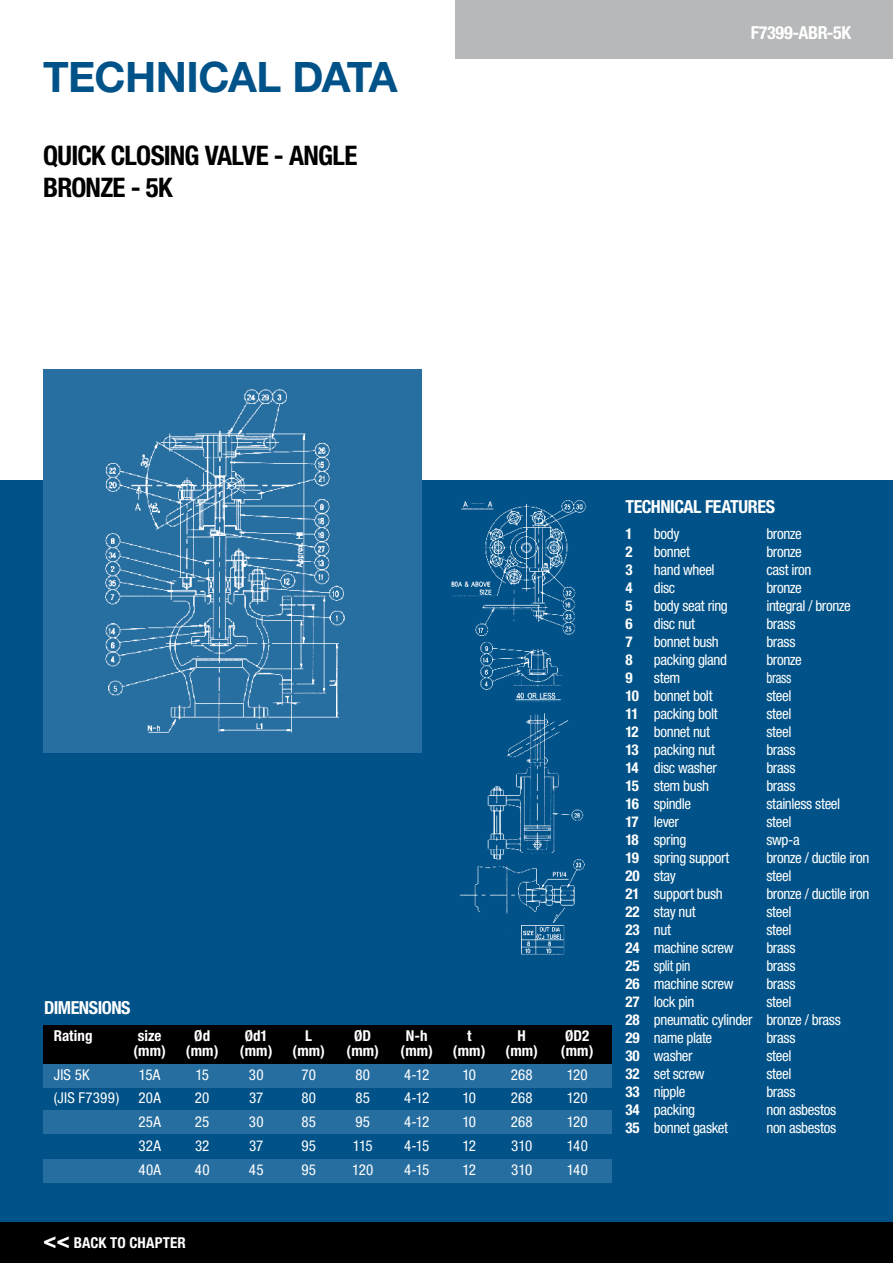
<style>
.page{position:relative;width:893px;height:1263px;background:#fff}
.page>*{position:absolute;margin:0;border:0;box-sizing:border-box;transform-origin:0 0}
.t1{font:700 42px "Helvetica Neue";letter-spacing:-.02em;color:#005288}
.t2{font:700 condensed 27px/32.4px "Helvetica Neue";letter-spacing:-.03em;color:#000}
.t3{font:700 condensed 18px "Helvetica Neue";letter-spacing:-.025em;color:#fff}
.t4{font:condensed 15px/18px "Helvetica Neue";letter-spacing:-.025em;color:#fff}
.t5{font:700 condensed 15px "Helvetica Neue";letter-spacing:.005em;color:#fff}
.t6{font:condensed 15px "Helvetica Neue";letter-spacing:-.025em;color:#fff;scale:.9 1}
.t7{font:condensed 15px "Helvetica Neue";letter-spacing:.015em;color:#fff}
.t8{font:condensed 15px "Helvetica Neue";letter-spacing:-.025em;color:#fff;scale:.86 1}
.s1{font-size:22.5px}
.s2{font-weight:700}
</style>
<div class="page">
<div style="left:0;top:480px;width:893px;height:780px;background:#005288"></div>
<div style="left:0;top:1222px;width:893px;height:41px;background:#000"></div>
<div style="left:456px;top:0;width:437px;height:59px;background:#b6b8ba"></div>
<div style="left:43px;top:1025px;width:569px;height:39px;background:#000"></div>
<div style="left:43px;top:1064px;width:569px;height:23px;background:#276ea0"></div>
<div style="left:43px;top:1110px;width:569px;height:23px;background:#276ea0"></div>
<div style="left:43px;top:1159px;width:569px;height:24px;background:#276ea0"></div>
<img style="left:43px;top:370px;width:378px;height:383px">
<img style="left:451px;top:500px;width:136px;height:455px">
<h1 class="t1" style="left:43px;top:51px;width:356px">TECHNICAL DATA</h1>
<h2 class="t2" style="left:43px;top:139px;width:261px">QUICK CLOSING VALVE - angle<br>BRONZE - 5K</h2>
<p class="t3" style="left:751px;top:22px;width:101px">F7399-ABR-5K</p>
<p class="t3" style="left:44px;top:997px;width:88px">DIMENSIONS</p>
<p class="t5" style="left:54px;top:1026px;width:40px">Rating</p>
<p class="t5" style="left:138px;top:1026px;width:25px">size</p>
<p class="t5" style="left:194px;top:1026px;width:17px">Ød</p>
<p class="t5" style="left:245px;top:1026px;width:25px">Ød1</p>
<p class="t5" style="left:305px;top:1026px;width:8px">L</p>
<p class="t5" style="left:354px;top:1026px;width:19px">ØD</p>
<p class="t5" style="left:406px;top:1026px;width:23px">N-h</p>
<p class="t5" style="left:467px;top:1026px;width:6px">t</p>
<p class="t5" style="left:518px;top:1026px;width:10px">H</p>
<p class="t5" style="left:565px;top:1026px;width:26px">ØD2</p>
<p class="t5" style="left:133px;top:1041px;width:87px">(mm) (mm)</p>
<p class="t5" style="left:240px;top:1041px;width:87px">(mm) (mm)</p>
<p class="t5" style="left:346px;top:1041px;width:88px">(mm) (mm)</p>
<p class="t5" style="left:453px;top:1041px;width:87px">(mm) (mm)</p>
<p class="t5" style="left:561px;top:1041px;width:34px">(mm)</p>
<p class="t4" style="left:54px;top:1065px;width:37px">JIS 5K</p>
<p class="t4" style="left:139px;top:1065px;width:23px">15A</p>
<p class="t4" style="left:195px;top:1065px;width:15px">15</p>
<p class="t4" style="left:249px;top:1065px;width:16px">30</p>
<p class="t4" style="left:302px;top:1065px;width:16px">70</p>
<p class="t4" style="left:355px;top:1065px;width:16px">80</p>
<p class="t4" style="left:404px;top:1065px;width:27px">4-12</p>
<p class="t4" style="left:462px;top:1065px;width:15px">10</p>
<p class="t4" style="left:511px;top:1065px;width:24px">268</p>
<p class="t4" style="left:567px;top:1065px;width:22px">120</p>
<p class="t7" style="left:54px;top:1089px;width:67px">(JIS F7399)</p>
<p class="t4" style="left:139px;top:1089px;width:24px">20A</p>
<p class="t4" style="left:195px;top:1089px;width:16px">20</p>
<p class="t4" style="left:249px;top:1089px;width:16px">37</p>
<p class="t4" style="left:301px;top:1089px;width:16px">80</p>
<p class="t4" style="left:355px;top:1089px;width:16px">85</p>
<p class="t4" style="left:404px;top:1089px;width:27px">4-12</p>
<p class="t4" style="left:462px;top:1089px;width:15px">10</p>
<p class="t4" style="left:511px;top:1089px;width:24px">268</p>
<p class="t4" style="left:567px;top:1089px;width:22px">120</p>
<p class="t4" style="left:139px;top:1113px;width:24px">25A</p>
<p class="t4" style="left:195px;top:1113px;width:16px">25</p>
<p class="t4" style="left:249px;top:1113px;width:16px">30</p>
<p class="t4" style="left:301px;top:1113px;width:16px">85</p>
<p class="t4" style="left:355px;top:1113px;width:16px">95</p>
<p class="t4" style="left:404px;top:1113px;width:27px">4-12</p>
<p class="t4" style="left:462px;top:1113px;width:15px">10</p>
<p class="t4" style="left:511px;top:1113px;width:24px">268</p>
<p class="t4" style="left:567px;top:1113px;width:22px">120</p>
<p class="t4" style="left:138px;top:1137px;width:24px">32A</p>
<p class="t4" style="left:195px;top:1137px;width:16px">32</p>
<p class="t4" style="left:249px;top:1137px;width:16px">37</p>
<p class="t4" style="left:301px;top:1137px;width:16px">95</p>
<p class="t4" style="left:353px;top:1137px;width:21px">115</p>
<p class="t4" style="left:404px;top:1137px;width:27px">4-15</p>
<p class="t4" style="left:462px;top:1137px;width:15px">12</p>
<p class="t4" style="left:511px;top:1137px;width:22px">310</p>
<p class="t4" style="left:567px;top:1137px;width:23px">140</p>
<p class="t4" style="left:139px;top:1160px;width:24px">40A</p>
<p class="t4" style="left:195px;top:1160px;width:16px">40</p>
<p class="t4" style="left:249px;top:1160px;width:16px">45</p>
<p class="t4" style="left:301px;top:1160px;width:16px">95</p>
<p class="t4" style="left:352px;top:1160px;width:22px">120</p>
<p class="t4" style="left:404px;top:1160px;width:27px">4-15</p>
<p class="t4" style="left:462px;top:1160px;width:15px">12</p>
<p class="t4" style="left:511px;top:1160px;width:22px">310</p>
<p class="t4" style="left:567px;top:1160px;width:23px">140</p>
<p class="t5" style="left:43px;top:1233px;width:144px"><span class="s1">&lt;&lt;</span> BACK TO CHAPTER</p>
<p class="t3" style="left:625px;top:496px;width:151px">TECHNICAL FEATURES</p>
<p class="t5" style="left:625px;top:524px;width:9px">1</p>
<p class="t4" style="left:654px;top:524px;width:27px">body</p>
<p class="t4" style="left:766px;top:524px;width:37px">bronze</p>
<p class="t5" style="left:625px;top:542px;width:9px">2</p>
<p class="t4" style="left:654px;top:542px;width:38px">bonnet</p>
<p class="t4" style="left:766px;top:542px;width:37px">bronze</p>
<p class="t5" style="left:625px;top:560px;width:9px">3</p>
<p class="t4" style="left:654px;top:560px;width:62px">hand wheel</p>
<p class="t4" style="left:766px;top:560px;width:47px">cast iron</p>
<p class="t5" style="left:625px;top:578px;width:9px">4</p>
<p class="t4" style="left:654px;top:578px;width:23px">disc</p>
<p class="t4" style="left:766px;top:578px;width:37px">bronze</p>
<p class="t5" style="left:625px;top:596px;width:9px">5</p>
<p class="t4" style="left:654px;top:596px;width:75px">body seat ring</p>
<p class="t4" style="left:766px;top:596px;width:86px">integral / bronze</p>
<p class="t5" style="left:625px;top:614px;width:9px">6</p>
<p class="t4" style="left:654px;top:614px;width:43px">disc nut</p>
<p class="t4" style="left:766px;top:614px;width:31px">brass</p>
<p class="t5" style="left:625px;top:632px;width:9px">7</p>
<p class="t4" style="left:654px;top:632px;width:66px">bonnet bush</p>
<p class="t4" style="left:766px;top:632px;width:31px">brass</p>
<p class="t5" style="left:625px;top:650px;width:9px">8</p>
<p class="t4" style="left:654px;top:650px;width:75px">packing gland</p>
<p class="t4" style="left:766px;top:650px;width:37px">bronze</p>
<p class="t5" style="left:625px;top:668px;width:9px">9</p>
<p class="t4" style="left:654px;top:668px;width:28px">stem</p>
<p class="t8" style="left:766px;top:668px;width:31px">brass</p>
<p class="t4" style="left:625px;top:686px;width:89px"><span class="s2">10</span> bonnet bolt</p>
<p class="t4" style="left:766px;top:686px;width:26px">steel</p>
<p class="t4" style="left:625px;top:704px;width:94px"><span class="s2">11</span> packing bolt</p>
<p class="t4" style="left:766px;top:704px;width:26px">steel</p>
<p class="t4" style="left:625px;top:722px;width:86px"><span class="s2">12</span> bonnet nut</p>
<p class="t4" style="left:766px;top:722px;width:26px">steel</p>
<p class="t4" style="left:625px;top:740px;width:91px"><span class="s2">13</span> packing nut</p>
<p class="t4" style="left:766px;top:740px;width:31px">brass</p>
<p class="t4" style="left:625px;top:758px;width:93px"><span class="s2">14</span> disc washer</p>
<p class="t4" style="left:766px;top:758px;width:31px">brass</p>
<p class="t4" style="left:625px;top:776px;width:85px"><span class="s2">15</span> stem bush</p>
<p class="t4" style="left:766px;top:776px;width:31px">brass</p>
<p class="t4" style="left:625px;top:794px;width:67px"><span class="s2">16</span> spindle</p>
<p class="t4" style="left:766px;top:794px;width:75px">stainless steel</p>
<p class="t4" style="left:625px;top:812px;width:55px"><span class="s2">17</span> lever</p>
<p class="t4" style="left:766px;top:812px;width:26px">steel</p>
<p class="t4" style="left:625px;top:830px;width:63px"><span class="s2">18</span> spring</p>
<p class="t4" style="left:766px;top:830px;width:35px">swp-a</p>
<p class="t4" style="left:625px;top:848px;width:106px"><span class="s2">19</span> spring support</p>
<p class="t4" style="left:766px;top:848px;width:104px">bronze / ductile iron</p>
<p class="t4" style="left:625px;top:866px;width:52px"><span class="s2">20</span> stay</p>
<p class="t4" style="left:766px;top:866px;width:26px">steel</p>
<p class="t4" style="left:625px;top:884px;width:99px"><span class="s2">21</span> support bush</p>
<p class="t4" style="left:766px;top:884px;width:104px">bronze / ductile iron</p>
<p class="t4" style="left:625px;top:902px;width:72px"><span class="s2">22</span> stay nut</p>
<p class="t4" style="left:766px;top:902px;width:26px">steel</p>
<p class="t4" style="left:625px;top:920px;width:47px"><span class="s2">23</span> nut</p>
<p class="t4" style="left:766px;top:920px;width:26px">steel</p>
<p class="t4" style="left:625px;top:938px;width:110px"><span class="s2">24</span> machine screw</p>
<p class="t4" style="left:766px;top:938px;width:31px">brass</p>
<p class="t6" style="left:625px;top:956px;width:74px"><span class="s2">25</span> split pin</p>
<p class="t4" style="left:766px;top:956px;width:31px">brass</p>
<p class="t4" style="left:625px;top:974px;width:110px"><span class="s2">26</span> machine screw</p>
<p class="t4" style="left:766px;top:974px;width:31px">brass</p>
<p class="t4" style="left:625px;top:992px;width:71px"><span class="s2">27</span> lock pin</p>
<p class="t4" style="left:625px;top:992px;width:217px;text-indent:141px">steel<br><span class="s2">28</span> pneumatic cylinder bronze / brass<br><span class="s2">29</span> name plate</p>
<p class="t4" style="left:766px;top:1028px;width:31px">brass</p>
<p class="t4" style="left:625px;top:1046px;width:69px"><span class="s2">30</span> washer</p>
<p class="t4" style="left:766px;top:1046px;width:26px">steel</p>
<p class="t4" style="left:625px;top:1064px;width:81px"><span class="s2">32</span> set screw</p>
<p class="t4" style="left:766px;top:1064px;width:26px">steel</p>
<p class="t4" style="left:625px;top:1082px;width:61px"><span class="s2">33</span> nipple</p>
<p class="t4" style="left:766px;top:1082px;width:31px">brass</p>
<p class="t4" style="left:625px;top:1100px;width:71px"><span class="s2">34</span> packing</p>
<p class="t4" style="left:766px;top:1100px;width:71px">non asbestos</p>
<p class="t4" style="left:625px;top:1118px;width:104px"><span class="s2">35</span> bonnet gasket</p>
<p class="t4" style="left:766px;top:1118px;width:71px">non asbestos</p>
</div>
